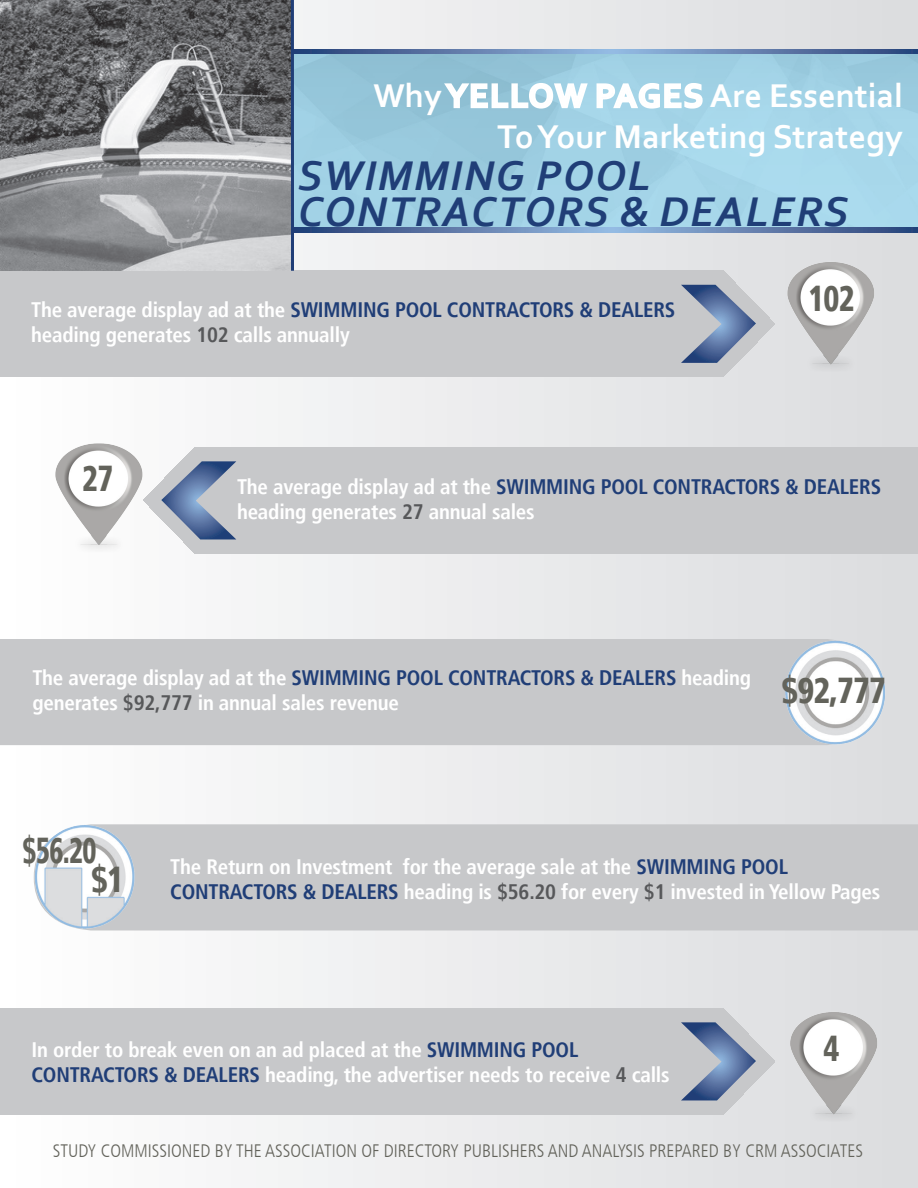
<style>
.page{position:relative;width:918px;height:1188px;background:#fff}
.page>*{position:absolute;margin:0;border:0;box-sizing:border-box;transform-origin:0 0}
.t1{font:italic 700 43.5px/36px "Corbel";letter-spacing:.04em;color:#203e77}
.t2{font:900 condensed 36px/28.8px "Frutiger LT";letter-spacing:-.025em;color:#63635b;scale:.75 1}
.t3{font:900 condensed 36px "Frutiger LT";letter-spacing:-.025em;color:#63635b;scale:.9 1}
.t4{font:900 condensed 36px "Frutiger LT";letter-spacing:-.025em;color:#63635b;scale:.85 1}
.t5{font:700 34.5px/41.4px "Corbel";color:#fff;text-align:right}
.t6{font:700 condensed 21px/25.2px "Frutiger LT";letter-spacing:-.01em;color:#fff}
.t7{font:300 condensed 18px "Frutiger LT";color:#63635b}
.s1{color:#203e77}
.s2{color:#57585a}
</style>
<div class="page">
<div style="left:1px;top:1px;width:916px;height:1186px;background:linear-gradient(to right,#fffefe,#dbdcde)"></div>
<svg style="left:294px;top:54px;width:624px;height:174px;background:#9ecfe3"></svg>
<img style="left:770px;top:248px;width:148px;height:146px">
<div style="left:0;top:639px;width:770px;height:106px;background:#c7c8ca"></div>
<img style="left:34px;top:429px;width:117px;height:131px">
<img style="left:778px;top:1006px;width:117px;height:126px">
<img style="left:770px;top:619px;width:121px;height:134px">
<div style="left:143px;top:824px;width:775px;height:106px;background:#c7c8ca"></div>
<img style="left:27px;top:815px;width:116px;height:125px">
<svg style="left:294px;top:49px;width:624px;height:5px;background:#5f7cab"></svg>
<svg style="left:294px;top:228px;width:624px;height:4px;background:#5f7cab"></svg>
<div style="left:0;top:271px;width:775px;height:106px;background:#c7c8ca"></div>
<svg style="left:681px;top:285px;width:75px;height:78px;background:#919fb6"></svg>
<div style="left:143px;top:447px;width:775px;height:106px;background:#c7c8ca"></div>
<svg style="left:161px;top:461px;width:75px;height:78px;background:#93a0b8"></svg>
<div style="left:0;top:1008px;width:775px;height:107px;background:#c7c8ca"></div>
<svg style="left:681px;top:1022px;width:75px;height:78px;background:#929fb7"></svg>
<svg style="left:442px;top:81px;width:147px;height:29px"></svg>
<svg style="left:595px;top:76px;width:109px;height:34px"></svg>
<img style="left:0;top:0;width:291px;height:271px">
<hr style="left:291px;top:0;width:3px;height:271px;background:#203e77">
<h3 class="t5" style="left:373px;top:74px;width:531px">Why Yellow Pages Are Essential<br>To Your Marketing Strategy</h3>
<h1 class="t1" style="left:298px;top:157px;width:551px">SWIMMING POOL<br>CONTRACTORS &amp; DEALERS</h1>
<p class="t6" style="left:31px;top:297px;width:644px">The average display ad at the <span class="s1">Swimming Pool Contractors &amp; Dealers </span>heading generates <span class="s2">102</span> calls annually</p>
<h2 class="t4" style="left:808px;top:277px;width:56px">102</h2>
<h2 class="t4" style="left:82px;top:457px;width:38px">27</h2>
<p class="t6" style="left:237px;top:474px;width:644px">The average display ad at the <span class="s1">Swimming Pool Contractors &amp; Dealers </span>heading generates <span class="s2">27</span> annual sales</p>
<p class="t6" style="left:32px;top:665px;width:720px">The average display ad at the <span class="s1">Swimming Pool Contractors &amp; Dealers</span> heading generates <span class="s2">$92,777</span> in annual sales revenue</p>
<h2 class="t3" style="left:782px;top:669px;width:118px">$92,777</h2>
<h2 class="t2" style="left:91px;top:836px;width:45px;text-indent:-69px">$56.20 $1</h2>
<p class="t6" style="left:170px;top:854px;width:712px">The Return on Investment for the average sale at the <span class="s1">Swimming Pool<br>Contractors &amp; Dealers</span> heading is <span class="s2">$56.20</span> for every <span class="s2">$1</span> invested in Yellow Pages</p>
<p class="t6" style="left:31px;top:1037px;width:640px">In order to break even on an ad placed at the <span class="s1">Swimming Pool<br>Contractors &amp; Dealers</span> heading, the advertiser needs to receive <span class="s2">4</span> calls</p>
<h2 class="t4" style="left:824px;top:1027px;width:20px">4</h2>
<p class="t7" style="left:53px;top:1140px;width:704px">STUDY COMMISSIONED BY THE ASSOCIATION OF DIRECTORY PUBLISHERS AND ANALYSIS PREPARED BY CRM</p>
<p class="t7" style="left:781px;top:1140px;width:82px">ASSOCIATES</p>
</div>
